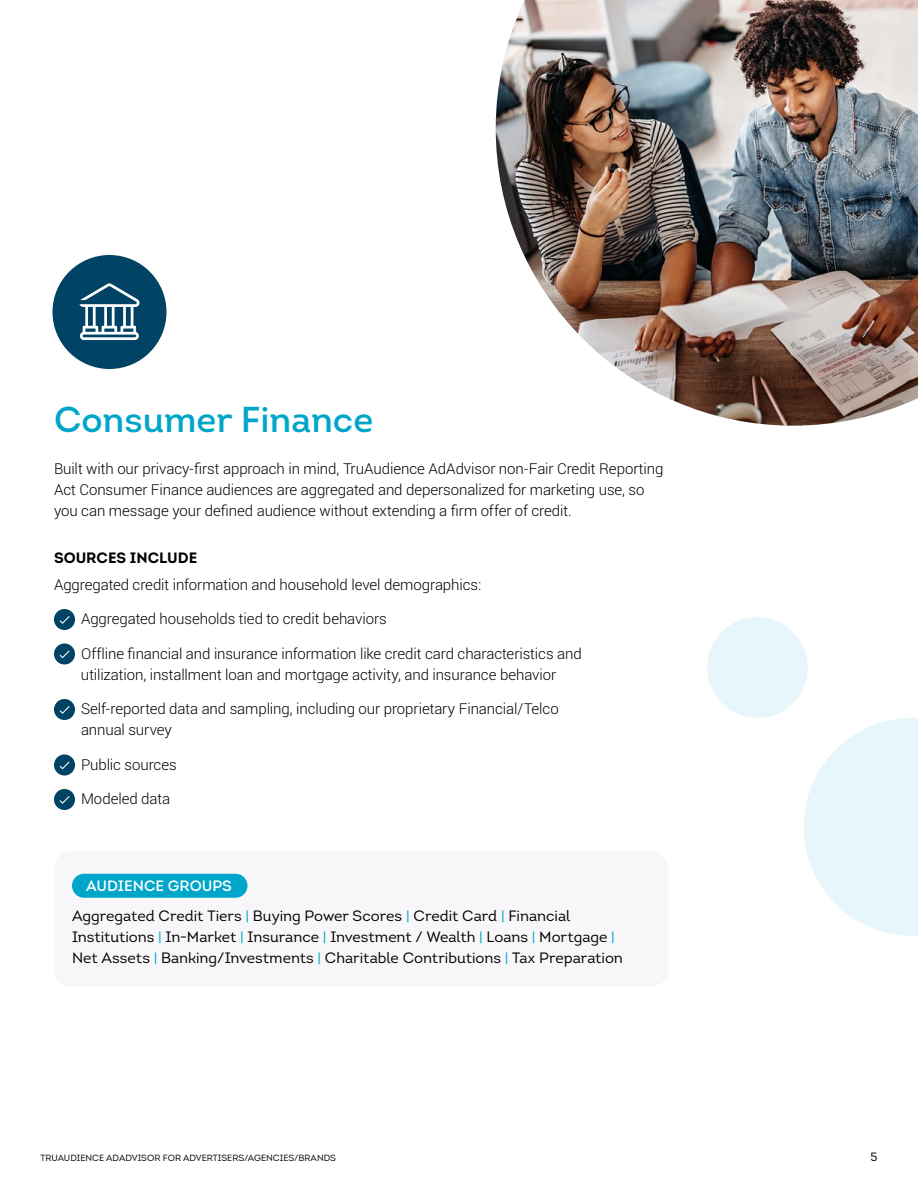
<style>
.page{position:relative;width:918px;height:1188px;background:#fff}
.page>*{position:absolute;margin:0;border:0;box-sizing:border-box;transform-origin:0 0}
.t1{font:600 36px "Intro";color:#00a6ca}
.t2{font:300 15px/21px "Roboto";letter-spacing:-.005em;color:#000}
.t3{font:15px/21px "Intro";color:#000}
.t4{font:700 15px "Intro";color:#000}
.t5{font:15px "Intro Semi Bold Caps";color:#fff}
.t6{font:12px "Intro";color:#000}
.t7{font:9px "Intro";color:#000}
.s1{color:#00a6ca}
</style>
<div class="page">
<div style="left:54px;top:609px;width:21px;height:21px;background:#004364;border-radius:50%"></div>
<svg style="left:60px;top:616px;width:10px;height:8px"></svg>
<div style="left:54px;top:644px;width:21px;height:20px;background:#004364;border-radius:50%"></div>
<svg style="left:60px;top:650px;width:10px;height:8px"></svg>
<div style="left:54px;top:699px;width:21px;height:21px;background:#004364;border-radius:50%"></div>
<svg style="left:60px;top:706px;width:10px;height:8px"></svg>
<div style="left:54px;top:754px;width:21px;height:22px;background:#004364;border-radius:50%"></div>
<svg style="left:60px;top:761px;width:10px;height:8px"></svg>
<div style="left:54px;top:789px;width:21px;height:21px;background:#004364;border-radius:50%"></div>
<svg style="left:60px;top:796px;width:10px;height:8px"></svg>
<div style="left:54px;top:850px;width:614px;height:137px;background:#f7f7fa;border-radius:18px"></div>
<div style="left:72px;top:874px;width:176px;height:24px;background:#00a6ca;border-radius:12px"></div>
<div style="left:52px;top:255px;width:114px;height:114px;background:#004364;border-radius:50%"></div>
<img style="left:496px;top:0;width:422px;height:426px">
<svg style="left:80px;top:283px;width:60px;height:57px"></svg>
<svg style="left:804px;top:718px;width:114px;height:218px"></svg>
<div style="left:707px;top:617px;width:101px;height:101px;background:#e6f6fa;border-radius:50%"></div>
<h1 class="t1" style="left:54px;top:397px;width:321px">Consumer Finance</h1>
<p class="t2" style="left:54px;top:458px;width:611px">Built with our privacy-first approach in mind, TruAudience AdAdvisor non-Fair Credit Reporting<br>Act Consumer Finance audiences are aggregated and depersonalized for marketing use, so you can message your defined audience without extending a firm offer of credit.</p>
<p class="t4" style="left:54px;top:548px;width:145px">SOURCES INCLUDE</p>
<p class="t2" style="left:54px;top:573px;width:429px">Aggregated credit information and household level demographics:</p>
<p class="t2" style="left:81px;top:608px;width:307px">Aggregated households tied to credit behaviors</p>
<p class="t2" style="left:81px;top:642px;width:502px">Offline financial and insurance information like credit card characteristics and utilization, installment loan and mortgage activity, and insurance behavior</p>
<p class="t2" style="left:81px;top:698px;width:479px">Self-reported data and sampling, including our proprietary Financial/Telco annual survey</p>
<p class="t2" style="left:81px;top:753px;width:97px">Public sources</p>
<p class="t2" style="left:81px;top:788px;width:91px">Modeled data</p>
<p class="t5" style="left:86px;top:877px;width:147px">AUDIENCE GROUPS</p>
<p class="t3" style="left:72px;top:905px;width:552px">Aggregated Credit Tiers <span class="s1">|</span> Buying Power Scores <span class="s1">|</span> Credit Card <span class="s1">|</span> Financial<br>Institutions <span class="s1">|</span> In-Market <span class="s1">|</span> Insurance <span class="s1">|</span> Investment / Wealth <span class="s1">|</span> Loans <span class="s1">|</span> Mortgage <span class="s1">|<br></span>Net Assets <span class="s1">|</span> Banking/Investments <span class="s1">|</span> Charitable Contributions <span class="s1">|</span> Tax Preparation</p>
<p class="t7" style="left:40px;top:1152px;width:297px">TRUAUDIENCE ADADVISOR FOR ADVERTISERS/AGENCIES/BRANDS</p>
<p class="t6" style="left:871px;top:1149px;width:8px">5</p>
</div>
